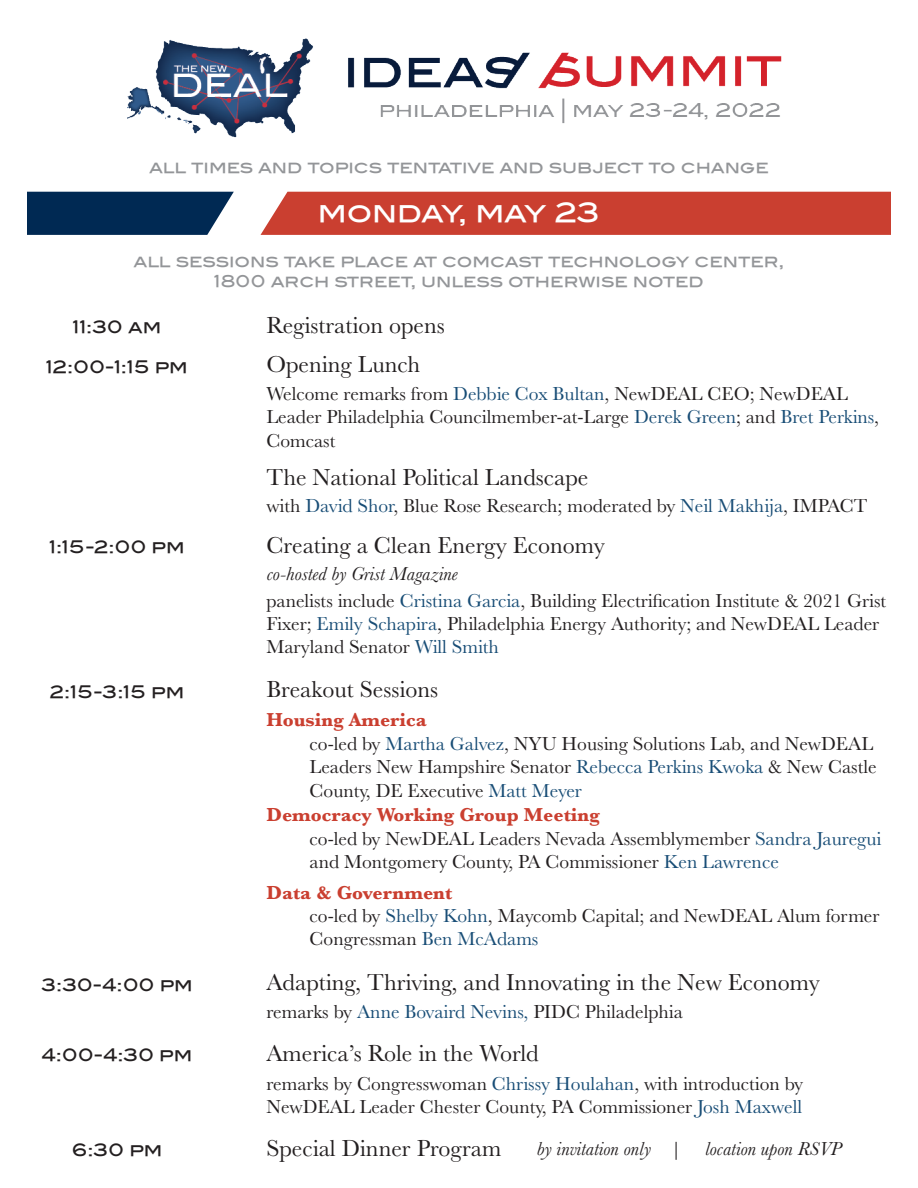
<style>
.page{position:relative;width:918px;height:1188px;background:#fff}
.page>*{position:absolute;margin:0;border:0;box-sizing:border-box;transform-origin:0 0}
.t1{font:27px "Blair Md ITCTT Medium";letter-spacing:-.01em;color:#fff}
.Time_Slot_Header{font:24px "Baskerville MT Std";color:#231f20}
.Speaker_list{font:19.5px/23.4px "Baskerville MT Std";color:#231f20}
.Special_note{font:italic 19.5px "Baskerville MT Std";color:#231f20}
.Breakout_Headers{font:700 19.5px "Baskerville MT Std";color:#ca3f30}
.Time{font:17.25px "Blair Md ITCTT Medium";color:#231f20}
.t2{font:16.5px/19.8px "Blair Md ITCTT Medium";color:#939598;text-align:center}
.s1{color:#184d76}
</style>
<div class="page">
<div style="left:261px;top:192px;width:630px;height:43px;background:#ca3f30"></div>
<svg style="left:27px;top:192px;width:207px;height:43px;background:#11375e"></svg>
<img style="left:127px;top:38px;width:655px;height:100px">
<p class="t2" style="left:149px;top:157px;width:621px">ALL TIMES AND TOPICS TENTATIVE AND SUBJECT TO CHANGE</p>
<p class="t1" style="left:318px;top:196px;width:284px">MONDAY, MAY 23</p>
<p class="t2" style="left:134px;top:251px;width:652px">ALL SESSIONS TAKE PLACE AT COMCAST TECHNOLOGY CENTER,<br>1800 ARCH STREET, UNLESS OTHERWISE NOTED</p>
<p class="Time" style="left:73px;top:317px;width:90px">11:30 AM</p>
<p class="Time_Slot_Header" style="left:266px;top:312px;width:180px">Registration opens</p>
<p class="Time_Slot_Header" style="left:266px;top:351px;width:155px">Opening Lunch</p>
<p class="Speaker_list" style="left:266px;top:382px;width:614px">Welcome remarks from <span class="s1">Debbie Cox Bultan</span>, NewDEAL CEO; NewDEAL<br>Leader Philadelphia Councilmember-at-Large <span class="s1">Derek Green</span>; and <span class="s1">Bret Perkins</span>,<br>Comcast</p>
<p class="Time_Slot_Header" style="left:266px;top:463px;width:323px">The National Political Landscape</p>
<p class="Speaker_list" style="left:266px;top:494px;width:603px">with <span class="s1">David Shor</span>, Blue Rose Research; moderated by <span class="s1">Neil Makhija</span>, IMPACT</p>
<p class="Time" style="left:49px;top:536px;width:137px">1:15-2:00 PM</p>
<p class="Time_Slot_Header" style="left:266px;top:531px;width:340px">Creating a Clean Energy Economy</p>
<p class="Speaker_list" style="left:266px;top:589px;width:621px">panelists include <span class="s1">Cristina Garcia</span>, Building Electrification Institute &amp; 2021 Grist<br>Fixer; <span class="s1">Emily Schapira</span>, Philadelphia Energy Authority; and NewDEAL Leader<br>Maryland Senator <span class="s1">Will Smith</span></p>
<p class="Time" style="left:46px;top:356px;width:143px">12:00-1:15 PM</p>
<p class="Special_note" style="left:266px;top:562px;width:192px">co-hosted by Grist Magazine</p>
<p class="Time" style="left:50px;top:681px;width:136px">2:15-3:15 PM</p>
<p class="Time_Slot_Header" style="left:266px;top:676px;width:173px">Breakout Sessions</p>
<p class="Breakout_Headers" style="left:266px;top:709px;width:162px">Housing America</p>
<p class="Speaker_list" style="left:310px;top:732px;width:569px">co-led by <span class="s1">Martha Galvez</span>, NYU Housing Solutions Lab, and NewDEAL<br>Leaders New Hampshire Senator <span class="s1">Rebecca Perkins Kwoka</span> &amp; New Castle<br>County, DE Executive <span class="s1">Matt Meyer</span></p>
<p class="Breakout_Headers" style="left:266px;top:804px;width:335px">Democracy Working Group Meeting</p>
<p class="Speaker_list" style="left:310px;top:827px;width:573px">co-led by NewDEAL Leaders Nevada Assemblymember <span class="s1">Sandra Jauregui </span>and Montgomery County, PA Commissioner <span class="s1">Ken Lawrence</span></p>
<p class="Breakout_Headers" style="left:266px;top:881px;width:187px">Data &amp; Government</p>
<p class="Time" style="left:41px;top:974px;width:153px">3:30-4:00 PM</p>
<p class="Speaker_list" style="left:310px;top:904px;width:572px">co-led by <span class="s1">Shelby Kohn</span>, Maycomb Capital; and NewDEAL Alum former<br>Congressman <span class="s1">Ben McAdams</span></p>
<p class="Time_Slot_Header" style="left:266px;top:969px;width:555px">Adapting, Thriving, and Innovating in the New Economy</p>
<p class="Speaker_list" style="left:266px;top:1000px;width:418px">remarks by <span class="s1">Anne Bovaird Nevins,</span> PIDC Philadelphia</p>
<p class="Time" style="left:42px;top:1045px;width:152px">4:00-4:30 PM</p>
<p class="Time_Slot_Header" style="left:266px;top:1039px;width:274px">America’s Role in the World</p>
<p class="Speaker_list" style="left:266px;top:1072px;width:538px">remarks by Congresswoman <span class="s1">Chrissy Houlahan</span>, with introduction by<br>NewDEAL Leader Chester County, PA Commissioner <span class="s1">Josh Maxwell</span></p>
<p class="Time" style="left:72px;top:1139px;width:92px">6:30 PM</p>
<p class="Time_Slot_Header" style="left:266px;top:1134px;width:237px">Special Dinner Program</p>
<p class="Special_note" style="left:536px;top:1137px;width:146px">by invitation only |</p>
<p class="Special_note" style="left:705px;top:1137px;width:138px">location upon RSVP</p>
</div>
